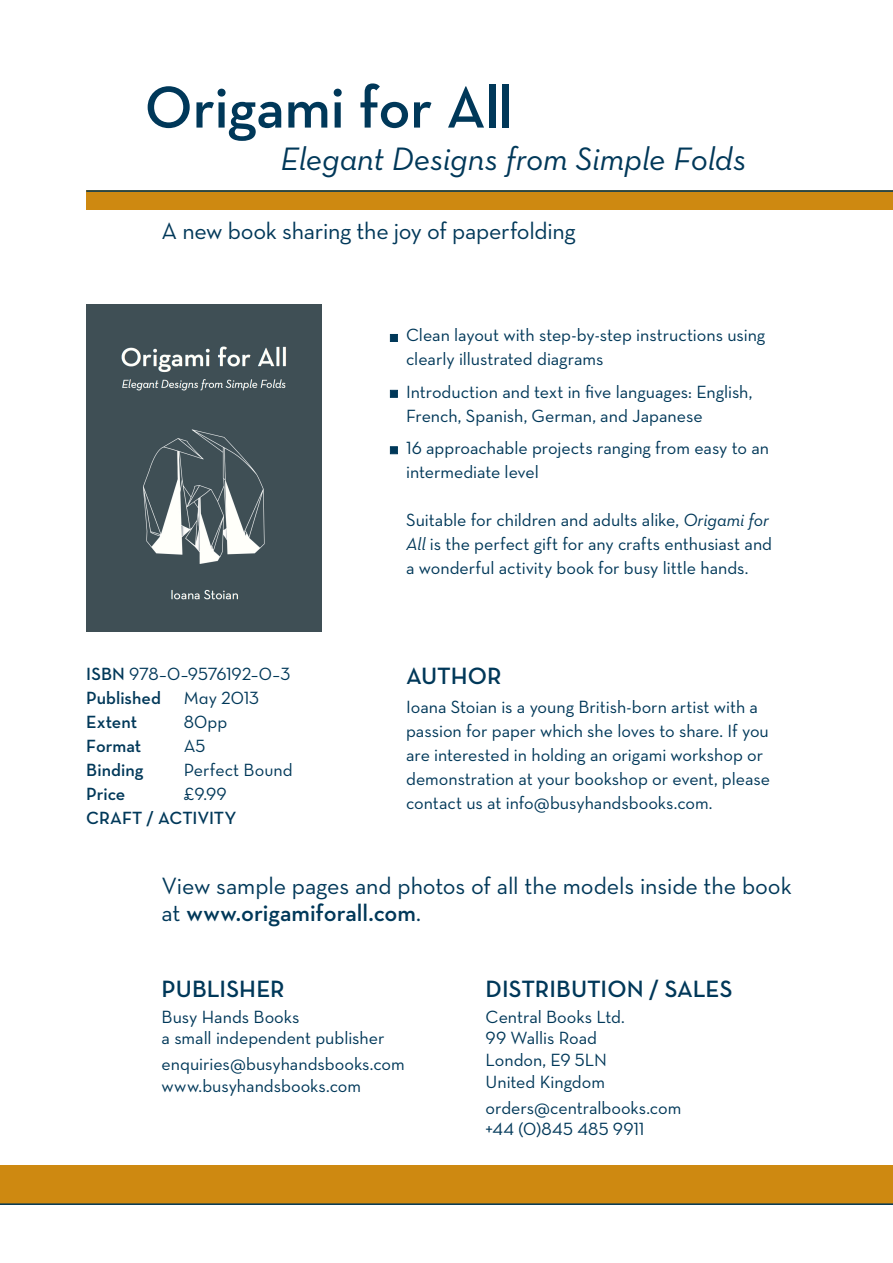
<style>
.page{position:relative;width:893px;height:1263px;background:#fff}
.page>*{position:absolute;margin:0;border:0;box-sizing:border-box;transform-origin:0 0}
.t1{font:600 60px "Neutra Text";letter-spacing:-.01em;color:#003859}
.t2{font:italic 33px "Neutra Text";letter-spacing:-.01em;color:#003859}
.t3{font:24px/27px "Neutra Text";letter-spacing:-.01em;color:#003859}
.t4{font:600 24px "Neutra Text";color:#003859}
.ISBN_text{font:18px/24px "Neutra Text";letter-spacing:-.005em;color:#003859}
.ISBN_text-2{font:18px/24px "Neutra Text Book Alt";color:#003859}
.ISBN_text-3{font:600 18px/24px "Neutra Text";color:#003859}
.s1{font-family:"Neutra Text";font-weight:600}
.s2{font-family:"Neutra Text Book Alt"}
.s3{font-family:"Neutra Text Book Alt";font-weight:400}
.s4{font-style:italic}
.s5{font-weight:600}
</style>
<div class="page">
<div style="left:86px;top:190px;width:807px;height:20px;background:#ce8911"></div>
<div style="left:0;top:1165px;width:893px;height:39px;background:#ce8911"></div>
<hr style="left:86px;top:190px;width:807px;height:2px;background:#003859">
<img style="left:87px;top:304px;width:235px;height:327px">
<div style="left:390px;top:334px;width:8px;height:8px;background:#003859;border:1px solid #003859"></div>
<div style="left:390px;top:390px;width:8px;height:7px;background:#003859;border:1px solid #003859"></div>
<div style="left:390px;top:446px;width:8px;height:8px;background:#003859;border:1px solid #003859"></div>
<hr style="left:0;top:1203px;width:893px;height:2px;background:#003859">
<p class="t1" style="left:145px;top:70px;width:370px">Origami for All</p>
<p class="t2" style="left:281px;top:139px;width:467px">Elegant Designs from Simple Folds</p>
<p class="t3" style="left:162px;top:217px;width:416px">A new book sharing the joy of paperfolding</p>
<p class="ISBN_text-2" style="left:86px;top:662px;width:205px"><span class="s1">ISBN</span> 978–0–9576192–0–3<br><span class="s1">Published</span></p>
<p class="ISBN_text-2" style="left:184px;top:686px;width:77px">May 2013</p>
<p class="ISBN_text-3" style="left:86px;top:710px;width:52px">Extent</p>
<p class="ISBN_text-2" style="left:184px;top:710px;width:45px">80pp</p>
<p class="ISBN_text-3" style="left:86px;top:734px;width:57px">Format</p>
<p class="ISBN_text" style="left:184px;top:734px;width:23px">A<span class="s2">5</span></p>
<p class="ISBN_text-3" style="left:86px;top:758px;width:59px">Binding</p>
<p class="ISBN_text-2" style="left:184px;top:758px;width:110px">Perfect Bound</p>
<p class="ISBN_text-3" style="left:86px;top:782px;width:41px">Price</p>
<p class="ISBN_text-3" style="left:86px;top:782px;width:152px;text-indent:98px"><span class="s3">£9.99<br></span>CRAFT / ACTIVITY</p>
<p class="ISBN_text" style="left:406px;top:323px;width:361px">Clean layout with step-by-step instructions using clearly illustrated diagrams</p>
<p class="ISBN_text" style="left:406px;top:379px;width:348px">Introduction and text in five languages: English,<br>French, Spanish, German, and Japanese</p>
<p class="ISBN_text" style="left:406px;top:436px;width:365px"><span class="s2">16</span> approachable projects ranging from easy to an intermediate level</p>
<p class="ISBN_text" style="left:406px;top:508px;width:368px">Suitable for children and adults alike, <span class="s4">Origami for<br>All</span> is the perfect gift for any crafts enthusiast and a wonderful activity book for busy little hands.</p>
<p class="t4" style="left:406px;top:661px;width:97px">AUTHOR</p>
<p class="ISBN_text" style="left:406px;top:694px;width:365px">Ioana Stoian is a young British-born artist with a passion for paper which she loves to share. If you are interested in holding an origami workshop or demonstration at your bookshop or event, please contact us at info@busyhandsbooks.com.</p>
<p class="t3" style="left:162px;top:872px;width:632px">View sample pages and photos of all the models inside the book at <span class="s5">www.origamiforall.com</span>.</p>
<p class="t4" style="left:162px;top:974px;width:125px">PUBLISHER</p>
<p class="ISBN_text" style="left:162px;top:1004px;width:139px">Busy Hands Books</p>
<p class="ISBN_text" style="left:162px;top:1026px;width:224px">a small independent publisher</p>
<p class="ISBN_text" style="left:162px;top:1052px;width:245px">enquiries@busyhandsbooks.com</p>
<p class="ISBN_text" style="left:162px;top:1073px;width:201px">www.busyhandsbooks.com</p>
<p class="t4" style="left:486px;top:974px;width:248px">DISTRIBUTION / SALES</p>
<p class="ISBN_text" style="left:486px;top:1004px;width:141px">Central Books Ltd.</p>
<p class="ISBN_text" style="left:486px;top:1026px;width:113px"><span class="s2">99</span> Wallis Road</p>
<p class="ISBN_text" style="left:486px;top:1048px;width:123px">London, <span class="s2">E9 5LN</span></p>
<p class="ISBN_text" style="left:486px;top:1069px;width:121px">United Kingdom</p>
<p class="ISBN_text" style="left:486px;top:1095px;width:197px">orders@centralbooks.com</p>
<p class="ISBN_text-2" style="left:486px;top:1117px;width:160px">+44 (0)845 485 9911</p>
</div>
